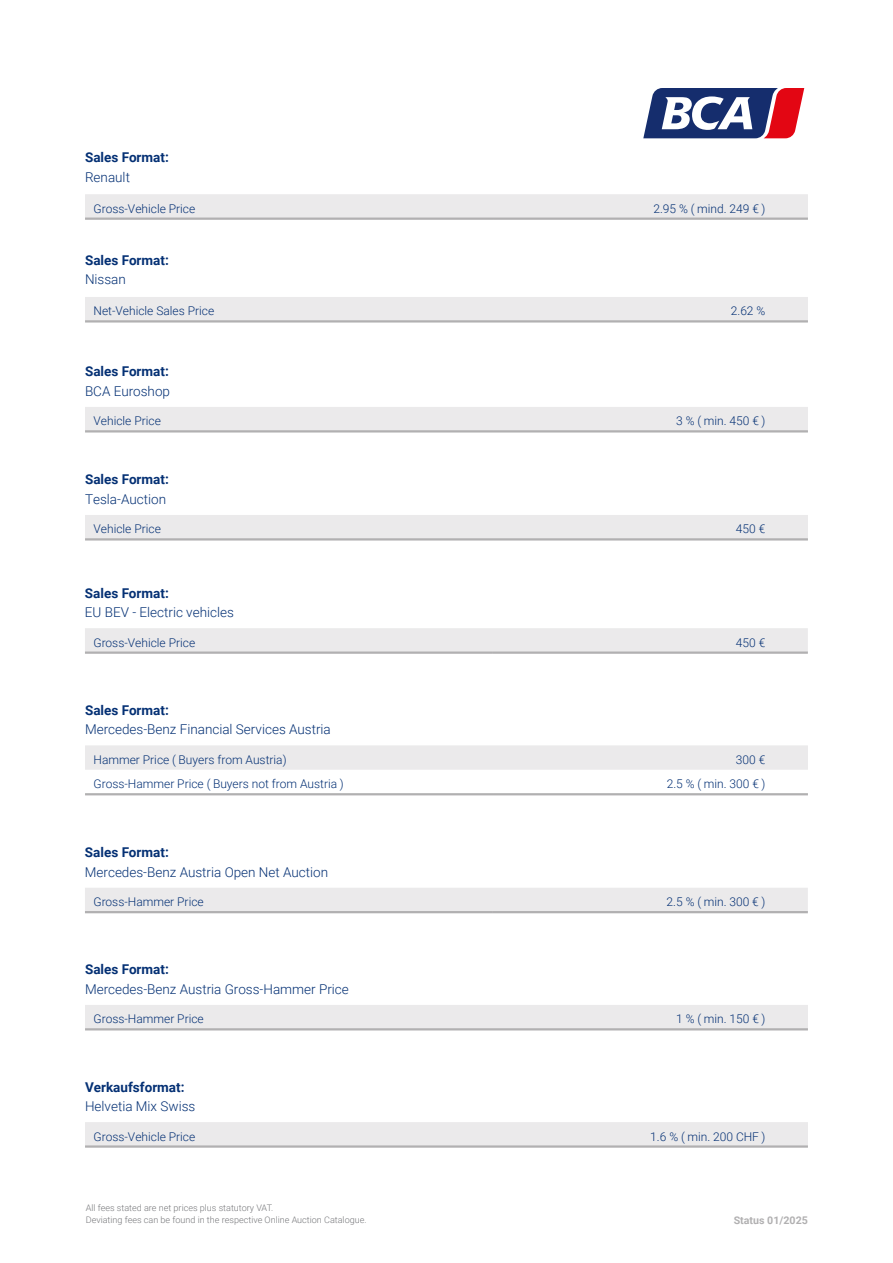
<style>
.page{position:relative;width:893px;height:1263px;background:#fff}
.page>*{position:absolute;margin:0;border:0;box-sizing:border-box;transform-origin:0 0}
.t1{font:300 13.5px "Roboto";color:#043074}
.t2{font:700 13.5px/19.5px "Roboto";color:#043074}
.BCA_Copy_9_5pt{font:300 12px "Roboto";color:#043074}
.t3{font:700 10.5px "Roboto";color:#b1b0b1}
.t4{font:300 9px/11.7px "Roboto";color:#77787b}
.s1{font-weight:300}
</style>
<div class="page">
<svg style="left:643px;top:88px;width:162px;height:51px"></svg>
<div style="left:85px;top:628px;width:723px;height:23px;background:#ebeaeb"></div>
<hr style="left:85px;top:651px;width:408px;height:3px;background:#b1b0b1">
<hr style="left:493px;top:651px;width:315px;height:3px;background:#b1b0b1">
<div style="left:85px;top:888px;width:723px;height:23px;background:#ebeaeb"></div>
<hr style="left:85px;top:911px;width:408px;height:2px;background:#b1b0b1">
<hr style="left:493px;top:911px;width:315px;height:2px;background:#b1b0b1">
<div style="left:85px;top:1005px;width:723px;height:23px;background:#ebeaeb"></div>
<hr style="left:85px;top:1028px;width:408px;height:2px;background:#b1b0b1">
<hr style="left:493px;top:1028px;width:315px;height:2px;background:#b1b0b1">
<div style="left:85px;top:1122px;width:723px;height:23px;background:#ebeaeb"></div>
<hr style="left:85px;top:1145px;width:408px;height:3px;background:#b1b0b1">
<hr style="left:493px;top:1145px;width:315px;height:3px;background:#b1b0b1">
<div style="left:85px;top:297px;width:723px;height:23px;background:#ebeaeb"></div>
<hr style="left:85px;top:320px;width:408px;height:2px;background:#b1b0b1">
<hr style="left:493px;top:320px;width:315px;height:2px;background:#b1b0b1">
<div style="left:85px;top:515px;width:723px;height:23px;background:#ebeaeb"></div>
<hr style="left:85px;top:538px;width:408px;height:2px;background:#b1b0b1">
<hr style="left:493px;top:538px;width:315px;height:2px;background:#b1b0b1">
<div style="left:85px;top:745px;width:723px;height:25px;background:#ebeaeb"></div>
<hr style="left:85px;top:793px;width:408px;height:2px;background:#b1b0b1">
<hr style="left:493px;top:793px;width:315px;height:2px;background:#b1b0b1">
<div style="left:85px;top:194px;width:723px;height:24px;background:#ebeaeb"></div>
<hr style="left:85px;top:218px;width:408px;height:2px;background:#b1b0b1">
<hr style="left:493px;top:218px;width:315px;height:2px;background:#b1b0b1">
<div style="left:85px;top:407px;width:723px;height:23px;background:#ebeaeb"></div>
<hr style="left:85px;top:430px;width:408px;height:2px;background:#b1b0b1">
<hr style="left:493px;top:430px;width:315px;height:2px;background:#b1b0b1">
<p class="t2" style="left:85px;top:147px;width:85px">Sales Format:<br><span class="s1">Renault</span></p>
<p class="BCA_Copy_9_5pt" style="left:94px;top:200px;width:103px">Gross-Vehicle Price</p>
<p class="BCA_Copy_9_5pt" style="left:653px;top:200px;width:114px">2.95 % ( mind. 249 € )</p>
<p class="t2" style="left:85px;top:250px;width:85px">Sales Format:</p>
<p class="t1" style="left:85px;top:270px;width:42px">Nissan</p>
<p class="BCA_Copy_9_5pt" style="left:94px;top:303px;width:122px">Net-Vehicle Sales Price</p>
<p class="BCA_Copy_9_5pt" style="left:731px;top:303px;width:36px">2.62 %</p>
<p class="t2" style="left:85px;top:361px;width:85px">Sales Format:</p>
<p class="t1" style="left:85px;top:382px;width:86px">BCA Euroshop</p>
<p class="BCA_Copy_9_5pt" style="left:94px;top:413px;width:69px">Vehicle Price</p>
<p class="BCA_Copy_9_5pt" style="left:676px;top:413px;width:91px">3 % ( min. 450 € )</p>
<p class="t2" style="left:85px;top:469px;width:85px">Sales Format:</p>
<p class="t1" style="left:85px;top:490px;width:83px">Tesla-Auction</p>
<p class="BCA_Copy_9_5pt" style="left:94px;top:521px;width:69px">Vehicle Price</p>
<p class="BCA_Copy_9_5pt" style="left:736px;top:521px;width:31px">450 €</p>
<p class="t2" style="left:85px;top:583px;width:85px">Sales Format:</p>
<p class="t1" style="left:85px;top:603px;width:150px">EU BEV - Electric vehicles</p>
<p class="BCA_Copy_9_5pt" style="left:93px;top:634px;width:103px">Gross-Vehicle Price</p>
<p class="BCA_Copy_9_5pt" style="left:736px;top:634px;width:31px">450 €</p>
<p class="t2" style="left:85px;top:700px;width:85px">Sales Format:</p>
<p class="t1" style="left:85px;top:720px;width:247px">Mercedes-Benz Financial Services Austria</p>
<p class="BCA_Copy_9_5pt" style="left:94px;top:751px;width:195px">Hammer Price ( Buyers from Austria)</p>
<p class="BCA_Copy_9_5pt" style="left:736px;top:751px;width:31px">300 €</p>
<p class="BCA_Copy_9_5pt" style="left:94px;top:776px;width:252px">Gross-Hammer Price ( Buyers not from Austria )</p>
<p class="BCA_Copy_9_5pt" style="left:667px;top:776px;width:100px">2.5 % ( min. 300 € )</p>
<p class="t2" style="left:85px;top:842px;width:85px">Sales Format:</p>
<p class="t1" style="left:85px;top:862px;width:245px">Mercedes-Benz Austria Open Net Auction</p>
<p class="BCA_Copy_9_5pt" style="left:93px;top:893px;width:112px">Gross-Hammer Price</p>
<p class="BCA_Copy_9_5pt" style="left:667px;top:893px;width:100px">2.5 % ( min. 300 € )</p>
<p class="t2" style="left:85px;top:959px;width:85px">Sales Format:</p>
<p class="t1" style="left:85px;top:980px;width:265px">Mercedes-Benz Austria Gross-Hammer Price</p>
<p class="BCA_Copy_9_5pt" style="left:94px;top:1011px;width:112px">Gross-Hammer Price</p>
<p class="BCA_Copy_9_5pt" style="left:676px;top:1011px;width:91px">1 % ( min. 150 € )</p>
<p class="t2" style="left:85px;top:1076px;width:101px">Verkaufsformat:</p>
<p class="t1" style="left:85px;top:1097px;width:112px">Helvetia Mix Swiss</p>
<p class="BCA_Copy_9_5pt" style="left:94px;top:1128px;width:103px">Gross-Vehicle Price</p>
<p class="BCA_Copy_9_5pt" style="left:650px;top:1128px;width:117px">1.6 % ( min. 200 CHF )</p>
<p class="t4" style="left:86px;top:1201px;width:282px">All fees stated are net prices plus statutory VAT.<br>Deviating fees can be found in the respective Online Auction Catalogue.</p>
<p class="t3" style="left:734px;top:1213px;width:76px">Status 01/2025</p>
</div>
